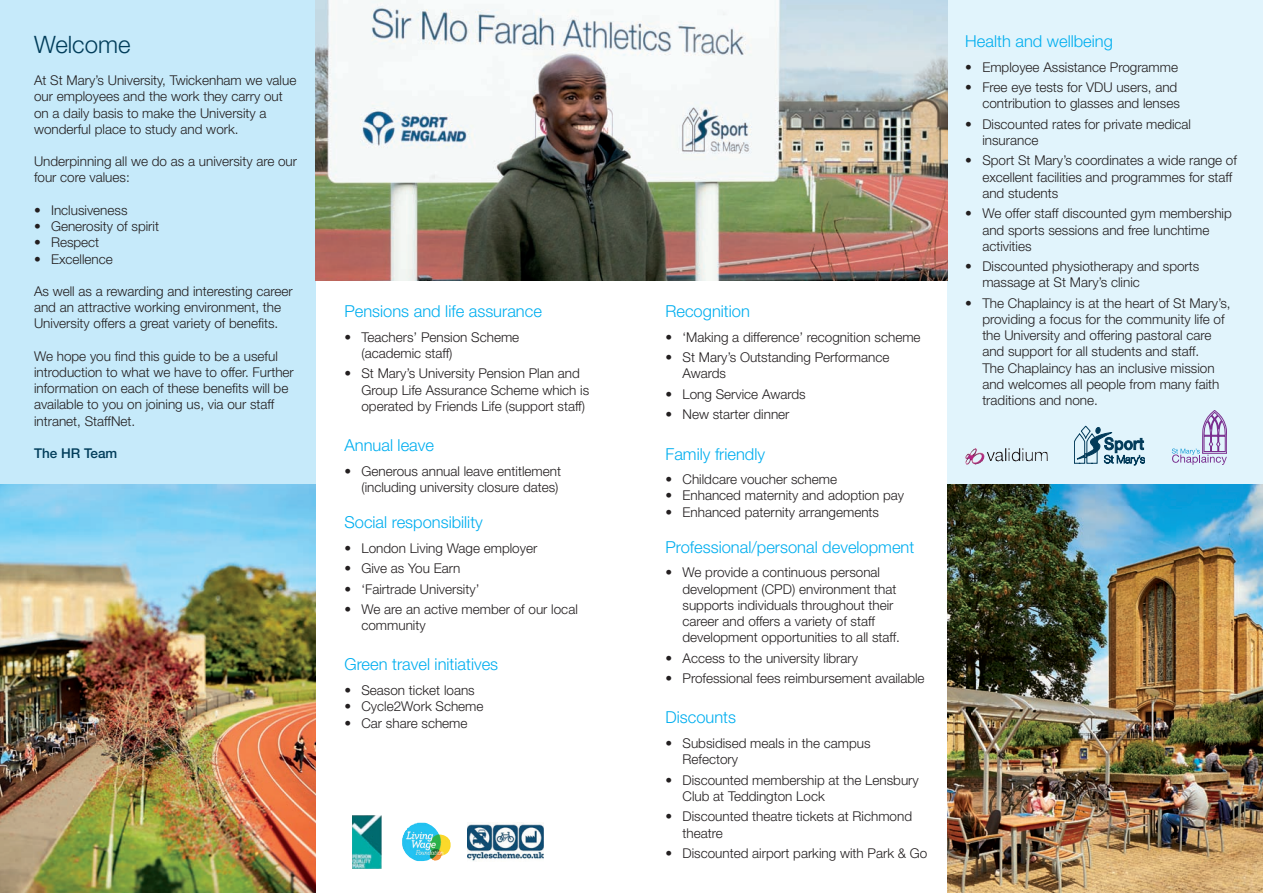
<style>
.page{position:relative;width:1263px;height:893px;background:#fff}
.page>*{position:absolute;margin:0;border:0;box-sizing:border-box;transform-origin:0 0}
.t1{font:300 24px "Helvetica Neue";color:#013d5a}
.t2{font:300 16.5px "Helvetica Neue";color:#00aeef}
.t3{font:300 13.5px/16.2px "Helvetica Neue";color:#231f20}
.t4{font:500 13.5px "Helvetica Neue";color:#013d5a}
</style>
<div class="page">
<div style="left:0;top:0;width:315px;height:893px;background:#c6eafa"></div>
<div style="left:947px;top:0;width:316px;height:893px;background:#e1f4fc"></div>
<img style="left:0;top:485px;width:315px;height:408px">
<img style="left:316px;top:0;width:631px;height:281px">
<img style="left:352px;top:815px;width:29px;height:53px">
<img style="left:402px;top:823px;width:49px;height:38px">
<img style="left:468px;top:823px;width:76px;height:38px">
<img style="left:965px;top:448px;width:83px;height:17px">
<svg style="left:1074px;top:426px;width:71px;height:39px"></svg>
<svg style="left:1172px;top:410px;width:55px;height:55px"></svg>
<img style="left:947px;top:485px;width:316px;height:408px">
<h1 class="t1" style="left:34px;top:30px;width:98px">Welcome</h1>
<p class="t3" style="left:34px;top:72px;width:264px">At St Mary’s University, Twickenham we value our employees and the work they carry out on a daily basis to make the University a wonderful place to study and work.</p>
<p class="t3" style="left:34px;top:153px;width:265px">Underpinning all we do as a university are our four core values:</p>
<p class="t3" style="left:34px;top:202px;width:95px">• Inclusiveness</p>
<p class="t3" style="left:34px;top:218px;width:127px">• Generosity of spirit</p>
<p class="t3" style="left:34px;top:234px;width:67px">• Respect</p>
<p class="t3" style="left:34px;top:250px;width:80px">• Excellence</p>
<p class="t3" style="left:34px;top:283px;width:260px">As well as a rewarding and interesting career and an attractive working environment, the<br>University offers a great variety of benefits.</p>
<p class="t3" style="left:34px;top:347px;width:261px">We hope you find this guide to be a useful introduction to what we have to offer. Further information on each of these benefits will be available to you on joining us, via our staff intranet, StaffNet.</p>
<p class="t4" style="left:34px;top:445px;width:85px">The HR Team</p>
<p class="t2" style="left:344px;top:301px;width:199px">Pensions and life assurance</p>
<p class="t3" style="left:361px;top:329px;width:159px;text-indent:-17px">• Teachers’ Pension Scheme (academic staff)</p>
<p class="t3" style="left:361px;top:365px;width:229px;text-indent:-17px">• St Mary’s University Pension Plan and<br>Group Life Assurance Scheme which is operated by Friends Life (support staff)</p>
<p class="t2" style="left:344px;top:435px;width:91px">Annual leave</p>
<p class="t3" style="left:344px;top:463px;width:218px;text-align:right">• Generous annual leave entitlement (including university closure dates)</p>
<p class="t2" style="left:344px;top:512px;width:140px">Social responsibility</p>
<p class="t3" style="left:344px;top:539px;width:194px">• London Living Wage employer</p>
<p class="t3" style="left:344px;top:560px;width:118px">• Give as You Earn</p>
<p class="t3" style="left:344px;top:580px;width:137px">• ‘Fairtrade University’</p>
<p class="t3" style="left:361px;top:601px;width:218px;text-indent:-17px">• We are an active member of our local community</p>
<p class="t2" style="left:344px;top:654px;width:155px">Green travel initiatives</p>
<p class="t3" style="left:344px;top:682px;width:132px">• Season ticket loans</p>
<p class="t3" style="left:344px;top:698px;width:141px">• Cycle2Work Scheme</p>
<p class="t3" style="left:344px;top:714px;width:125px">• Car share scheme</p>
<p class="t2" style="left:665px;top:301px;width:86px">Recognition</p>
<p class="t3" style="left:665px;top:329px;width:257px">• ‘Making a difference’ recognition scheme</p>
<p class="t3" style="left:682px;top:349px;width:208px;text-indent:-17px">• St Mary’s Outstanding Performance<br>Awards</p>
<p class="t3" style="left:665px;top:386px;width:142px">• Long Service Awards</p>
<p class="t3" style="left:665px;top:406px;width:126px">• New starter dinner</p>
<p class="t2" style="left:665px;top:444px;width:101px">Family friendly</p>
<p class="t3" style="left:665px;top:471px;width:173px">• Childcare voucher scheme</p>
<p class="t3" style="left:665px;top:487px;width:240px">• Enhanced maternity and adoption pay</p>
<p class="t3" style="left:665px;top:503px;width:215px">• Enhanced paternity arrangements</p>
<p class="t2" style="left:665px;top:537px;width:250px">Professional/personal development</p>
<p class="t3" style="left:682px;top:564px;width:219px;text-indent:-17px">• We provide a continuous personal development (CPD) environment that supports individuals throughout their career and offers a variety of staff development opportunities to all staff.</p>
<p class="t3" style="left:665px;top:649px;width:194px">• Access to the university library</p>
<p class="t3" style="left:665px;top:670px;width:261px">• Professional fees reimbursement available</p>
<p class="t2" style="left:665px;top:707px;width:72px">Discounts</p>
<p class="t3" style="left:682px;top:735px;width:190px;text-indent:-17px">• Subsidised meals in the campus<br>Refectory</p>
<p class="t3" style="left:682px;top:771px;width:238px;text-indent:-17px">• Discounted membership at the Lensbury<br>Club at Teddington Lock</p>
<p class="t3" style="left:682px;top:808px;width:231px;text-indent:-17px">• Discounted theatre tickets at Richmond theatre</p>
<p class="t3" style="left:665px;top:845px;width:263px">• Discounted airport parking with Park &amp; Go</p>
<p class="t2" style="left:965px;top:31px;width:149px">Health and wellbeing</p>
<p class="t3" style="left:965px;top:59px;width:214px">• Employee Assistance Programme</p>
<p class="t3" style="left:965px;top:79px;width:216px;text-align:right">• Free eye tests for VDU users, and contribution to glasses and lenses</p>
<p class="t3" style="left:982px;top:116px;width:210px;text-indent:-17px">• Discounted rates for private medical insurance</p>
<p class="t3" style="left:982px;top:152px;width:256px;text-indent:-17px">• Sport St Mary’s coordinates a wide range of excellent facilities and programmes for staff and students</p>
<p class="t3" style="left:982px;top:205px;width:251px;text-indent:-17px">• We offer staff discounted gym membership and sports sessions and free lunchtime activities</p>
<p class="t3" style="left:982px;top:258px;width:219px;text-indent:-17px">• Discounted physiotherapy and sports massage at St Mary’s clinic</p>
<p class="t3" style="left:982px;top:295px;width:250px;text-indent:-17px">• The Chaplaincy is at the heart of St Mary’s, providing a focus for the community life of the University and offering pastoral care and support for all students and staff.<br>The Chaplaincy has an inclusive mission and welcomes all people from many faith traditions and none.</p>
</div>
